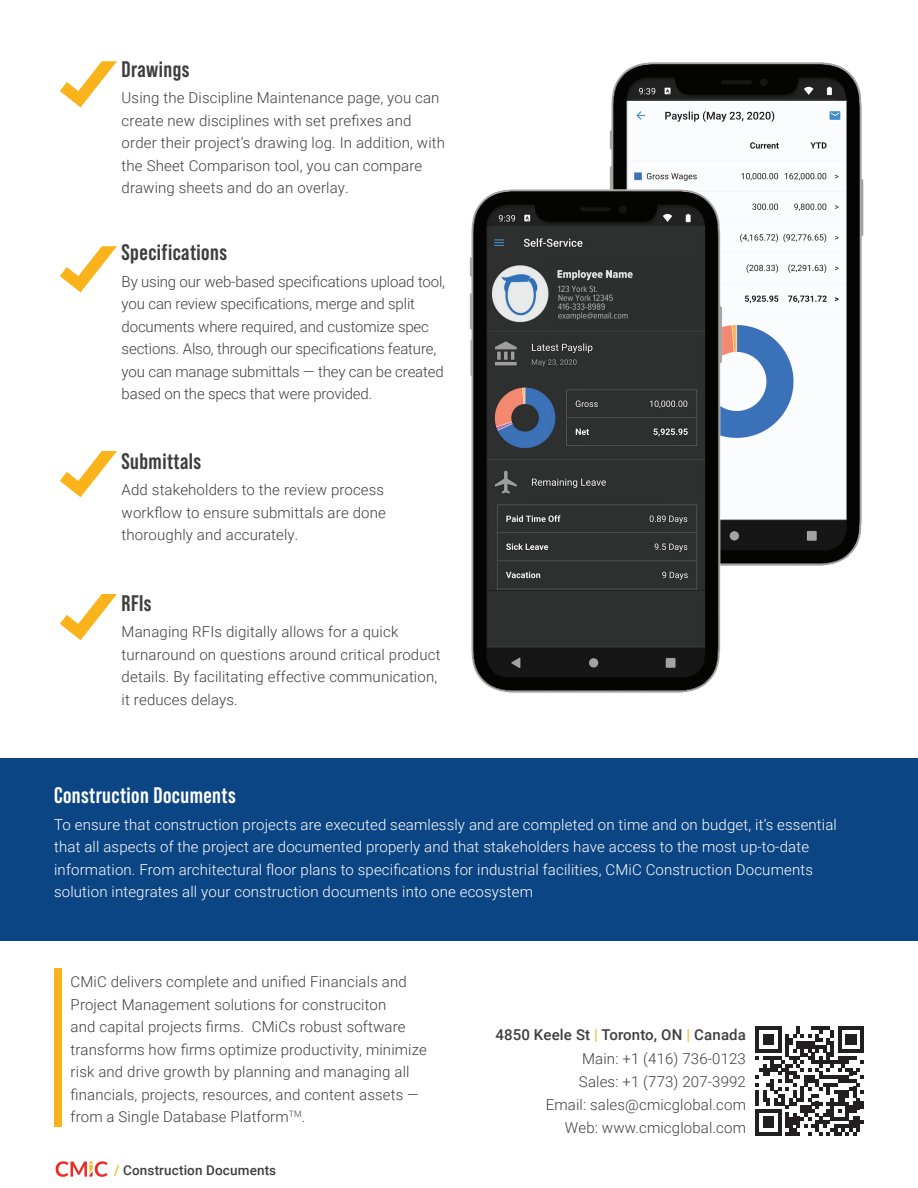
<style>
.page{position:relative;width:918px;height:1188px;background:#fff}
.page>*{position:absolute;margin:0;border:0;box-sizing:border-box;transform-origin:0 0}
.t1{font:700 22.5px "Bebas Neue Pro";letter-spacing:.02em;color:#3e3e3f}
.t2{font:700 22.5px "Bebas Neue Pro";letter-spacing:.02em;color:#fff}
.t3{font:300 15px/22.5px "Roboto";letter-spacing:.01em;color:#3e3e3f}
.t4{font:300 15px/22.5px "Roboto";letter-spacing:.01em;color:#fff}
.t5{font:300 15px/22.5px "Roboto";letter-spacing:-.01em;color:#3e3e3f}
.t6{font:500 13.5px "Roboto";letter-spacing:.01em;color:#3e3e3f}
.s1{color:#fbb31b}
.s2{font-weight:500}
.s3{font-weight:500;color:#fdb938}
</style>
<div class="page">
<div style="left:0;top:758px;width:918px;height:182px;background:#0c4584"></div>
<img style="left:609px;top:62px;width:255px;height:504px">
<img style="left:469px;top:174px;width:264px;height:519px">
<svg style="left:755px;top:1027px;width:109px;height:108px"></svg>
<div style="left:55px;top:968px;width:7px;height:158px;background:#fbb31b"></div>
<svg style="left:56px;top:1161px;width:52px;height:16px"></svg>
<svg style="left:60px;top:61px;width:57px;height:46px"></svg>
<svg style="left:60px;top:246px;width:57px;height:46px"></svg>
<svg style="left:60px;top:451px;width:57px;height:46px"></svg>
<svg style="left:60px;top:594px;width:57px;height:46px"></svg>
<h1 class="t1" style="left:122px;top:56px;width:70px">Drawings</h1>
<p class="t3" style="left:122px;top:86px;width:325px">Using the Discipline Maintenance page, you can create new disciplines with set prefixes and order their project’s drawing log. In addition, with the Sheet Comparison tool, you can compare drawing sheets and do an overlay.</p>
<h1 class="t1" style="left:122px;top:239px;width:107px">Specifications</h1>
<p class="t5" style="left:122px;top:269px;width:325px">By using our web-based specifications upload tool, you can review specifications, merge and split documents where required, and customize spec sections. Also, through our specifications feature, you can manage submittals — they can be created based on the specs that were provided.</p>
<h1 class="t1" style="left:122px;top:448px;width:81px">Submittals</h1>
<p class="t3" style="left:122px;top:478px;width:266px;text-align:justify">Add stakeholders to the review process workflow to ensure submittals are done thoroughly and accurately.</p>
<h1 class="t1" style="left:122px;top:590px;width:32px">RFIs</h1>
<p class="t3" style="left:122px;top:620px;width:320px">Managing RFIs digitally allows for a quick turnaround on questions around critical product details. By facilitating effective communication, it reduces delays.</p>
<h1 class="t2" style="left:54px;top:783px;width:183px">Construction Documents</h1>
<p class="t4" style="left:54px;top:813px;width:784px">To ensure that construction projects are executed seamlessly and are completed on time and on budget, it’s essential that all aspects of the project are documented properly and that stakeholders have access to the most up-to-date information. From architectural floor plans to specifications for industrial facilities, CMiC Construction Documents solution integrates all your construction documents into one ecosystem</p>
<p class="t3" style="left:71px;top:970px;width:358px">CMiC delivers complete and unified Financials and Project Management solutions for construciton<br>and capital projects firms. CMiCs robust software transforms how firms optimize productivity, minimize risk and drive growth by planning and managing all financials, projects, resources, and content assets — from a Single Database Platform<sup>TM</sup>.</p>
<p class="t6" style="left:114px;top:1161px;width:164px"><span class="s1">/</span> Construction Documents</p>
<p class="t3" style="left:495px;top:1023px;width:252px;line-height:23.2px;text-align:right"><span class="s2">4850 Keele St</span> <span class="s3">|</span> <span class="s2">Toronto, ON</span> <span class="s3">|</span> <span class="s2">Canada<br></span>Main: +1 (416) 736-0123<br>Sales: +1 (773) 207-3992<br>Email: sales@cmicglobal.com<br>Web: www.cmicglobal.com</p>
</div>
